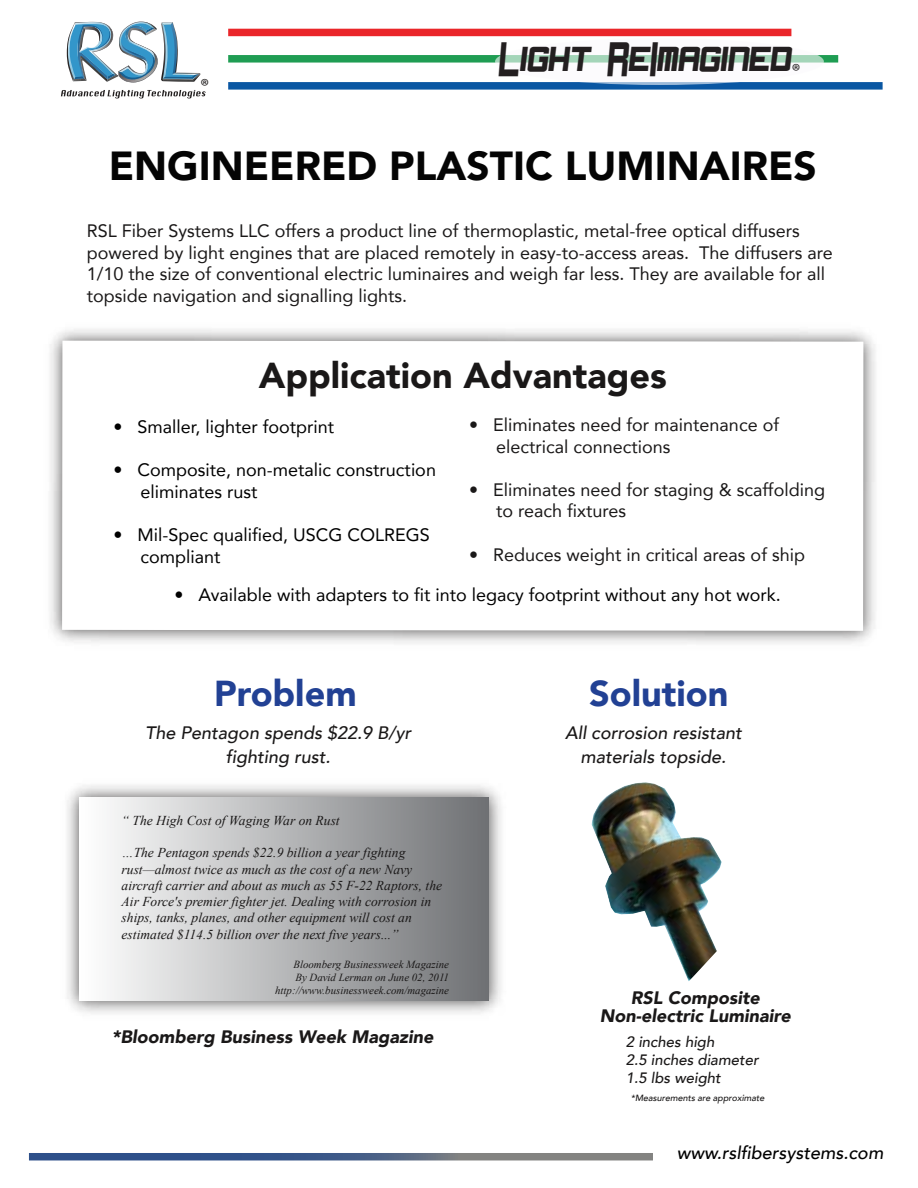
<style>
.page{position:relative;width:918px;height:1188px;background:#fff}
.page>*{position:absolute;margin:0;border:0;box-sizing:border-box;transform-origin:0 0}
.t1{font:48.3px "Never Say Die";letter-spacing:.035em;color:#231f20;scale:.56 1}
.t2{font:900 40.5px "Avenir";color:#040404}
.t3{font:900 36px "Avenir";color:#1a1818}
.t4{font:900 36px "Avenir";color:#224194}
.t5{font:20.7px "Myriad Pro";color:#221f1f}
.t6{font:18px/21.6px "Avenir";color:#1a1818}
.t7{font:18px/21.6px "Avenir";color:#000}
.t8{font:italic 500 18px/24px "Avenir";color:#1a1818;text-align:center}
.t9{font:italic 900 18px/18px "Avenir";color:#1a1818;text-align:center}
.t10{font:italic 500 18px "Avenir";color:#000}
.t11{font:italic 500 15px/18px "Avenir";color:#1a1818}
.t12{font:italic 13.5px/16.2px "Times New Roman";color:#1a1818}
.t13{font:italic 10.8px/13px "Times New Roman";color:#1a1818;text-align:right}
.t14{font:italic 500 9px "Avenir";color:#1a1818}
</style>
<div class="page">
<div style="left:228px;top:82px;width:655px;height:8px;background:#0a57a3"></div>
<div style="left:228px;top:29px;width:563px;height:7px;background:#ea262a"></div>
<div style="left:228px;top:55px;width:610px;height:8px;background:#1f9d53"></div>
<svg style="left:495px;top:38px;width:329px;height:47px"></svg>
<svg style="left:29px;top:1153px;width:624px;height:7px;background:#526586"></svg>
<img style="left:67px;top:785px;width:434px;height:229px">
<div style="left:79px;top:797px;width:410px;height:204px;background:linear-gradient(to right,#fff,#6f7074)"></div>
<img style="left:50px;top:329px;width:826px;height:315px">
<svg style="left:62px;top:341px;width:801px;height:290px"></svg>
<img style="left:591px;top:782px;width:131px;height:199px">
<img style="left:67px;top:40px;width:1px;height:25px">
<img style="left:68px;top:36px;width:1px;height:33px">
<svg style="left:69px;top:22px;width:130px;height:61px"></svg>
<img style="left:80px;top:56px;width:27px;height:26px">
<svg style="left:61px;top:90px;width:145px;height:8px"></svg>
<p class="t5" style="left:200px;top:73px;width:10px">®</p>
<h1 class="t1" style="left:500px;top:29px;width:522px">Light ReImagined</h1>
<p class="t5" style="left:792px;top:59px;width:10px">®</p>
<h2 class="t2" style="left:109px;top:132px;width:710px">ENGINEERED PLASTIC LUMINAIRES</h2>
<p class="t6" style="left:87px;top:220px;width:748px">RSL Fiber Systems LLC offers a product line of thermoplastic, metal-free optical diffusers powered by light engines that are placed remotely in easy-to-access areas. The diffusers are 1/10 the size of conventional electric luminaires and weigh far less. They are available for all topside navigation and signalling lights.</p>
<h3 class="t3" style="left:259px;top:344px;width:410px">Application Advantages</h3>
<p class="t7" style="left:113px;top:415px;width:222px">• Smaller, lighter footprint</p>
<p class="t7" style="left:140px;top:459px;width:297px;text-indent:-27px">• Composite, non-metalic construction eliminates rust</p>
<p class="t7" style="left:140px;top:523px;width:291px;text-indent:-27px">• Mil-Spec qualified, USCG COLREGS compliant</p>
<p class="t6" style="left:496px;top:413px;width:284px;text-indent:-27px">• Eliminates need for maintenance of electrical connections</p>
<p class="t6" style="left:496px;top:478px;width:330px;text-indent:-27px">• Eliminates need for staging &amp; scaffolding to reach fixtures</p>
<p class="t6" style="left:469px;top:543px;width:337px">• Reduces weight in critical areas of ship</p>
<p class="t7" style="left:174px;top:583px;width:608px">• Available with adapters to fit into legacy footprint without any hot work.</p>
<h3 class="t4" style="left:214px;top:662px;width:144px">Problem</h3>
<h3 class="t4" style="left:589px;top:662px;width:141px">Solution</h3>
<p class="t8" style="left:145px;top:721px;width:267px">The Pentagon spends $22.9 B/yr fighting rust.</p>
<p class="t8" style="left:565px;top:721px;width:178px">All corrosion resistant materials topside.</p>
<p class="t12" style="left:122px;top:812px;width:220px">“ The High Cost of Waging War on Rust</p>
<p class="t12" style="left:122px;top:844px;width:322px">…The Pentagon spends $22.9 billion a year fighting rust—almost twice as much as the cost of a new Navy aircraft carrier and about as much as 55 F-22 Raptors, the Air Force's premier fighter jet. Dealing with corrosion in ships, tanks, planes, and other equipment will cost an estimated $114.5 billion over the next five years...”</p>
<p class="t13" style="left:275px;top:958px;width:175px">Bloomberg Businessweek Magazine<br>By David Lerman on June 02, 2011 http://www.businessweek.com/magazine</p>
<p class="t9" style="left:600px;top:988px;width:193px">RSL Composite<br>Non-electric Luminaire</p>
<p class="t9" style="left:112px;top:1028px;width:323px">*Bloomberg Business Week Magazine</p>
<p class="t11" style="left:626px;top:1033px;width:134px">2 inches high<br>2.5 inches diameter<br>1.5 lbs weight</p>
<p class="t14" style="left:631px;top:1092px;width:135px">*Measurements are approximate</p>
<p class="t10" style="left:677px;top:1142px;width:208px">www.rslfibersystems.com</p>
</div>
